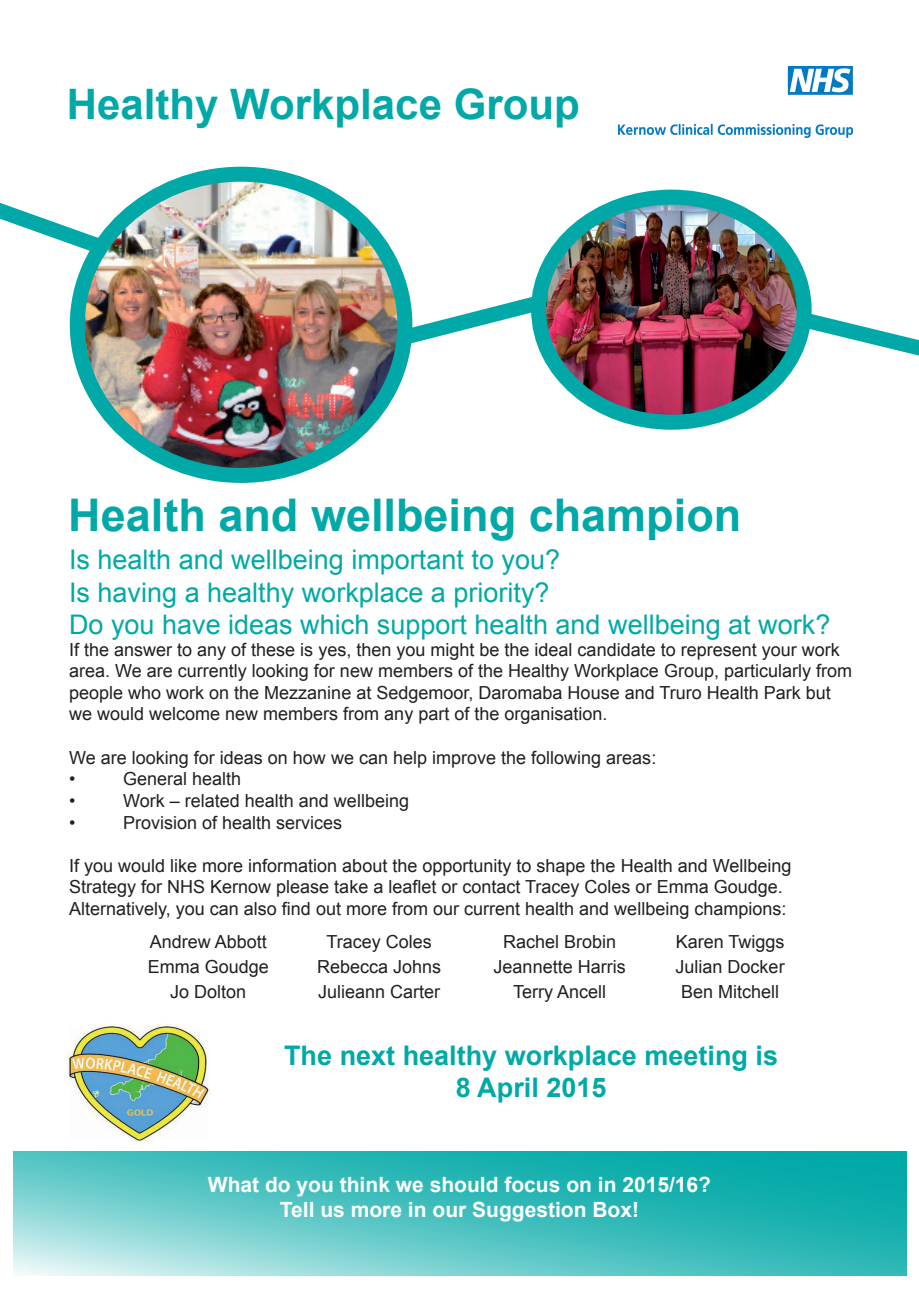
<style>
.page{position:relative;width:919px;height:1289px;background:#fff}
.page>*{position:absolute;margin:0;border:0;box-sizing:border-box;transform-origin:0 0}
.t1{font:700 45px "Arial";color:#00a9a7}
.t2{font:700 42px "Arial";color:#00a9a7}
.t3{font:27px "Arial";color:#00a9a7}
.t4{font:700 27px "Arial";color:#00a9a7}
.t5{font:700 21px/25.2px "Arial";color:#fff;text-align:center}
.t6{font:18px/21.6px "Arial";color:#231f20}
</style>
<div class="page">
<img style="left:618px;top:67px;width:234px;height:70px">
<img style="left:77px;top:174px;width:328px;height:301px">
<div style="left:70px;top:167px;width:342px;height:316px;border:15px solid #00a9a7;border-radius:50%"></div>
<svg style="left:13px;top:1151px;width:893px;height:125px;background:#4ac1c0"></svg>
<svg style="left:384px;top:279px;width:154px;height:77px"></svg>
<img style="left:538px;top:197px;width:266px;height:225px">
<div style="left:531px;top:190px;width:280px;height:240px;border:15px solid #00a9a7;border-radius:50%"></div>
<img style="left:67px;top:1025px;width:144px;height:118px">
<svg style="left:789px;top:302px;width:129px;height:67px"></svg>
<svg style="left:0;top:177px;width:124px;height:90px"></svg>
<p class="t2" style="left:67px;top:76px;width:514px">Healthy Workplace Group</p>
<p class="t1" style="left:68px;top:485px;width:674px">Health and wellbeing champion</p>
<p class="t3" style="left:69px;top:542px;width:492px">Is health and wellbeing important to you?</p>
<p class="t3" style="left:69px;top:574px;width:482px">Is having a healthy workplace a priority?</p>
<p class="t3" style="left:69px;top:607px;width:762px">Do you have ideas which support health and wellbeing at work?</p>
<p class="t6" style="left:69px;top:638px;width:784px">If the answer to any of these is yes, then you might be the ideal candidate to represent your work area. We are currently looking for new members of the Healthy Workplace Group, particularly from people who work on the Mezzanine at Sedgemoor, Daromaba House and Truro Health Park but we would welcome new members from any part of the organisation.</p>
<p class="t6" style="left:69px;top:746px;width:588px">We are looking for ideas on how we can help improve the following areas:</p>
<p class="t6" style="left:69px;top:768px;width:8px">•</p>
<p class="t6" style="left:123px;top:768px;width:120px">General health</p>
<p class="t6" style="left:69px;top:790px;width:8px">•</p>
<p class="t6" style="left:123px;top:790px;width:287px">Work – related health and wellbeing</p>
<p class="t6" style="left:69px;top:811px;width:8px">•</p>
<p class="t6" style="left:123px;top:811px;width:221px">Provision of health services</p>
<p class="t6" style="left:69px;top:854px;width:724px">If you would like more information about the opportunity to shape the Health and Wellbeing<br>Strategy for NHS Kernow please take a leaflet or contact Tracey Coles or Emma Goudge.<br>Alternatively, you can also find out more from our current health and wellbeing champions:</p>
<p class="t6" style="left:150px;top:931px;width:119px">Andrew Abbott</p>
<p class="t6" style="left:326px;top:931px;width:107px">Tracey Coles</p>
<p class="t6" style="left:503px;top:931px;width:115px">Rachel Brobin</p>
<p class="t6" style="left:675px;top:931px;width:110px">Karen Twiggs</p>
<p class="t6" style="left:148px;top:956px;width:123px">Emma Goudge</p>
<p class="t6" style="left:317px;top:956px;width:126px">Rebecca Johns</p>
<p class="t6" style="left:493px;top:956px;width:134px">Jeannette Harris</p>
<p class="t6" style="left:675px;top:956px;width:111px">Julian Docker</p>
<p class="t6" style="left:170px;top:981px;width:78px">Jo Dolton</p>
<p class="t6" style="left:318px;top:981px;width:124px">Julieann Carter</p>
<p class="t6" style="left:513px;top:981px;width:95px">Terry Ancell</p>
<p class="t6" style="left:681px;top:981px;width:100px">Ben Mitchell</p>
<p class="t4" style="left:284px;top:1037px;width:495px">The next healthy workplace meeting is</p>
<p class="t4" style="left:456px;top:1069px;width:152px">8 April 2015</p>
<p class="t5" style="left:208px;top:1172px;width:504px">What do you think we should focus on in 2015/16?<br>Tell us more in our Suggestion Box!</p>
</div>
